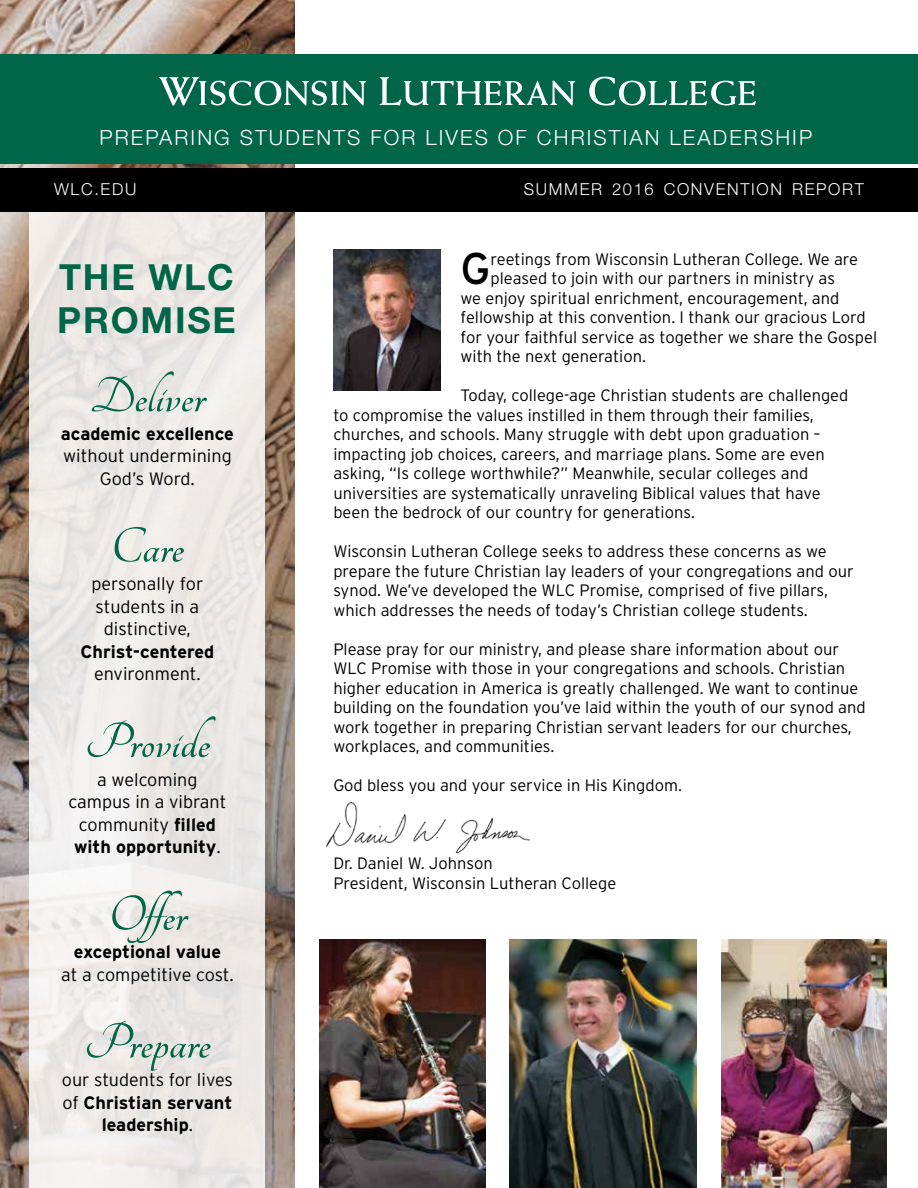
<style>
.page{position:relative;width:918px;height:1188px;background:#fff}
.page>*{position:absolute;margin:0;border:0;box-sizing:border-box;transform-origin:0 0}
.t1{font:700 54px "Tangerine";color:#006647}
.t2{font:44.4px "Interstate";color:#000}
.t3{font:700 36px/43.2px "Helvetica Neue LT Std";letter-spacing:.05em;color:#006647}
.t4{font:300 21px "Helvetica Neue LT Std";letter-spacing:.1em;color:#fff}
.t5{font:300 18px/22.5px "Interstate";color:#000;text-align:center}
.t6{font:700 18px/22.5px "Interstate";color:#000;text-align:center}
.t7{font:300 16.5px/19.5px "Interstate";color:#000}
.t8{font:300 16.5px "Helvetica Neue LT Std";letter-spacing:.1em;color:#fff}
.s1{font-weight:700}
.s2{font-weight:300}
</style>
<div class="page">
<img style="left:327px;top:802px;width:203px;height:51px">
<img style="left:0;top:0;width:295px;height:1188px">
<div style="left:29px;top:184px;width:235px;height:1004px;background:linear-gradient(to right,#eeebe9,#ebe7e4)"></div>
<img style="left:333px;top:249px;width:107px;height:142px">
<div style="left:0;top:168px;width:918px;height:44px;background:#000"></div>
<div style="left:0;top:54px;width:918px;height:109px;background:#006647"></div>
<svg style="left:159px;top:77px;width:207px;height:29px"></svg>
<svg style="left:380px;top:77px;width:195px;height:29px"></svg>
<svg style="left:589px;top:77px;width:167px;height:29px"></svg>
<img style="left:320px;top:940px;width:165px;height:248px">
<img style="left:510px;top:940px;width:187px;height:248px">
<img style="left:721px;top:940px;width:166px;height:248px">
<p class="t4" style="left:99px;top:125px;width:88px">PREPARIN</p>
<p class="t4" style="left:214px;top:125px;width:118px">G STUDENTS</p>
<p class="t4" style="left:370px;top:125px;width:30px">FOR</p>
<p class="t4" style="left:425px;top:125px;width:157px">LIVES OF CHRISTI</p>
<p class="t4" style="left:629px;top:125px;width:173px">AN LEADERSHIP</p>
<p class="t8" style="left:54px;top:179px;width:84px">WLC.EDU</p>
<p class="t8" style="left:524px;top:179px;width:342px">SUMMER 2016 CONVENTION REPORT</p>
<h3 class="t3" style="left:57px;top:255px;width:180px">THE WLC<br>PROMISE</h3>
<h1 class="t1" style="left:90px;top:370px;width:116px">Deliver</h1>
<p class="t6" style="left:61px;top:422px;width:175px">academic excellence</p>
<p class="t5" style="left:63px;top:445px;width:170px">without undermining<br>God’s Word.</p>
<h1 class="t1" style="left:111px;top:520px;width:75px">Care</h1>
<p class="t5" style="left:91px;top:573px;width:113px">personally for students in a distinctive,</p>
<p class="t6" style="left:81px;top:640px;width:135px">Christ-centered</p>
<p class="t5" style="left:94px;top:663px;width:108px">environment.</p>
<h1 class="t1" style="left:85px;top:716px;width:127px">Provide</h1>
<p class="t5" style="left:68px;top:768px;width:159px">a welcoming campus in a vibrant community <span class="s1">filled with opportunity</span>.</p>
<h1 class="t1" style="left:109px;top:889px;width:91px">Offe r</h1>
<p class="t6" style="left:74px;top:941px;width:149px">exceptional value</p>
<p class="t5" style="left:61px;top:963px;width:174px">at a competitive cost.</p>
<h1 class="t1" style="left:84px;top:1016px;width:128px">Prepare</h1>
<p class="t6" style="left:62px;top:1068px;width:173px"><span class="s2">our students for lives of</span> Christian servant leadership<span class="s2">.</span></p>
<h2 class="t2" style="left:461px;top:242px;width:32px">G</h2>
<p class="t7" style="left:491px;top:249px;width:369px">reetings from Wisconsin Lutheran College. We are</p>
<p class="t7" style="left:491px;top:269px;width:346px">pleased to join with our partners in ministry as</p>
<p class="t7" style="left:461px;top:288px;width:380px">we enjoy spiritual enrichment, encouragement, and</p>
<p class="t7" style="left:461px;top:308px;width:407px">fellowship at this convention. I thank our gracious Lord</p>
<p class="t7" style="left:461px;top:327px;width:418px">for your faithful service as together we share the Gospel</p>
<p class="t7" style="left:461px;top:347px;width:187px">with the next generation.</p>
<p class="t7" style="left:333px;top:386px;width:517px;text-indent:127px">Today, college-age Christian students are challenged to compromise the values instilled in them through their families, churches, and schools. Many struggle with debt upon graduation – impacting job choices, careers, and marriage plans. Some are even asking, “Is college worthwhile?” Meanwhile, secular colleges and universities are systematically unraveling Biblical values that have been the bedrock of our country for generations.</p>
<p class="t7" style="left:333px;top:542px;width:522px">Wisconsin Lutheran College seeks to address these concerns as we prepare the future Christian lay leaders of your congregations and our synod. We’ve developed the WLC Promise, comprised of five pillars, which addresses the needs of today’s Christian college students.</p>
<p class="t7" style="left:333px;top:639px;width:534px">Please pray for our ministry, and please share information about our WLC Promise with those in your congregations and schools. Christian higher education in America is greatly challenged. We want to continue building on the foundation you’ve laid within the youth of our synod and work together in preparing Christian servant leaders for our churches, workplaces, and communities.</p>
<p class="t7" style="left:333px;top:776px;width:350px">God bless you and your service in His Kingdom.</p>
<p class="t7" style="left:333px;top:854px;width:285px">Dr. Daniel W. Johnson<br>President, Wisconsin Lutheran College</p>
</div>
